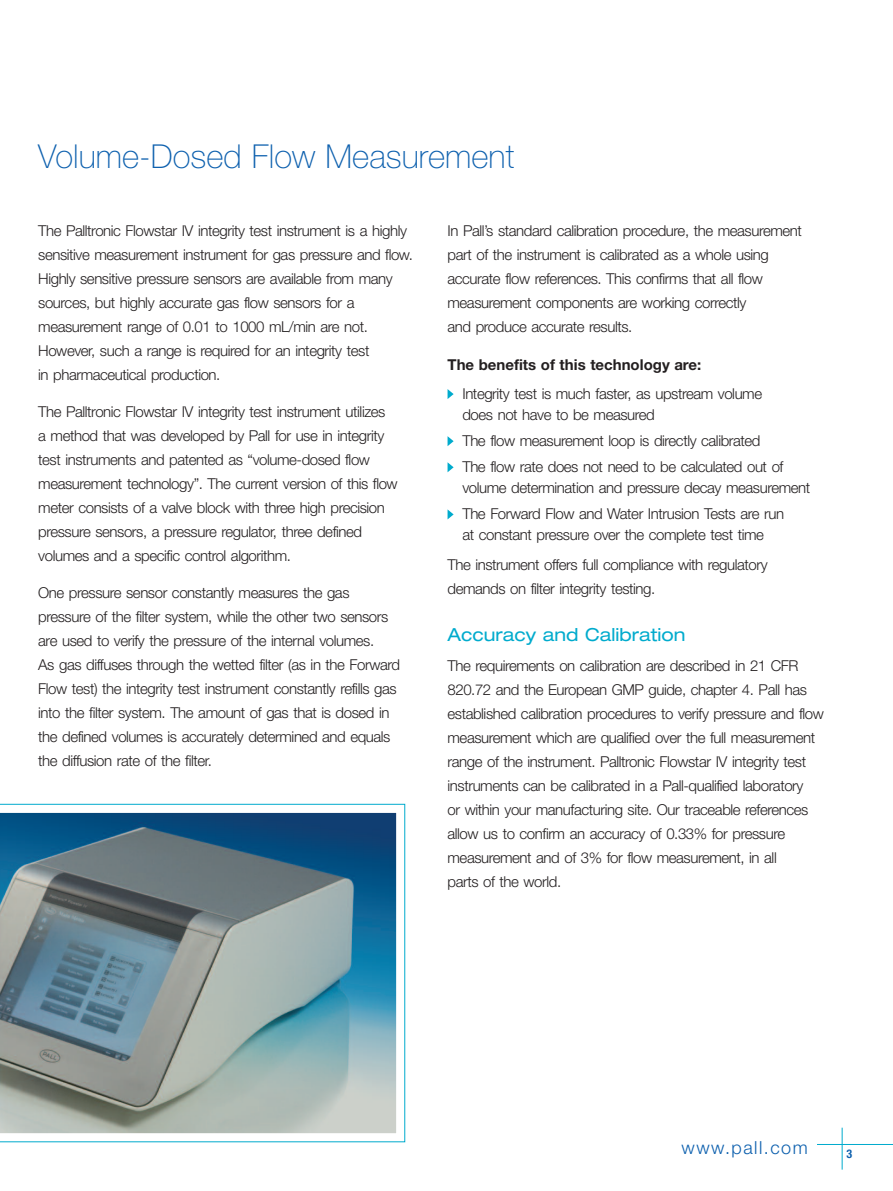
<style>
.page{position:relative;width:893px;height:1191px;background:#fff}
.page>*{position:absolute;margin:0;border:0;box-sizing:border-box;transform-origin:0 0}
.t1{font:100 33px "Helvetica Neue";color:#0d60ae}
.t2{font:expanded 18px "Helvetica Neue";color:#00abcd}
.t3{font:300 18px "Helvetica Neue";letter-spacing:.085em;color:#0d60ae}
.t4{font:300 15px/24px "Helvetica Neue";letter-spacing:-.03em;color:#231f20}
.t5{font:700 15px "Helvetica Neue";color:#231f20}
.t6{font:700 condensed 12px "Helvetica Neue";color:#0d60ae}
</style>
<div class="page">
<hr style="left:817px;top:1144px;width:76px;height:1px;background:#00abcd">
<hr style="left:842px;top:1127px;width:1px;height:42px;background:#00abcd">
<svg style="left:448px;top:389px;width:6px;height:10px"></svg>
<svg style="left:448px;top:436px;width:6px;height:10px"></svg>
<svg style="left:448px;top:462px;width:6px;height:10px"></svg>
<svg style="left:448px;top:510px;width:6px;height:9px"></svg>
<svg style="left:0;top:804px;width:405px;height:338px;background:#7a959f"></svg>
<h1 class="t1" style="left:38px;top:145px;width:477px">Volume-Dosed Flow Measurement</h1>
<p class="t4" style="left:38px;top:220px;width:376px">The Palltronic Flowstar IV integrity test instrument is a highly sensitive measurement instrument for gas pressure and flow.<br>Highly sensitive pressure sensors are available from many sources, but highly accurate gas flow sensors for a measurement range of 0.01 to 1000 mL/min are not.<br>However, such a range is required for an integrity test<br>in pharmaceutical production.</p>
<p class="t4" style="left:38px;top:401px;width:361px">The Palltronic Flowstar IV integrity test instrument utilizes<br>a method that was developed by Pall for use in integrity test instruments and patented as “volume-dosed flow measurement technology”. The current version of this flow meter consists of a valve block with three high precision pressure sensors, a pressure regulator, three defined volumes and a specific control algorithm.</p>
<p class="t4" style="left:38px;top:582px;width:363px">One pressure sensor constantly measures the gas pressure of the filter system, while the other two sensors are used to verify the pressure of the internal volumes.<br>As gas diffuses through the wetted filter (as in the Forward Flow test) the integrity test instrument constantly refills gas into the filter system. The amount of gas that is dosed in the defined volumes is accurately determined and equals the diffusion rate of the filter.</p>
<p class="t4" style="left:448px;top:220px;width:356px">In Pall’s standard calibration procedure, the measurement part of the instrument is calibrated as a whole using accurate flow references. This confirms that all flow measurement components are working correctly<br>and produce accurate results.</p>
<p class="t5" style="left:448px;top:360px;width:255px">The benefits of this technology are:</p>
<p class="t4" style="left:462px;top:384px;width:301px;line-height:21px">Integrity test is much faster, as upstream volume does not have to be measured</p>
<p class="t4" style="left:462px;top:429px;width:323px;line-height:26.1px">The flow measurement loop is directly calibrated<br>The flow rate does not need to be calculated out of</p>
<p class="t4" style="left:462px;top:476px;width:349px;line-height:26.1px">volume determination and pressure decay measurement<br>The Forward Flow and Water Intrusion Tests are run</p>
<p class="t4" style="left:448px;top:522px;width:322px;line-height:29.1px;text-align:right">at constant pressure over the complete test time<br>The instrument offers full compliance with regulatory</p>
<p class="t4" style="left:448px;top:577px;width:209px">demands on filter integrity testing.</p>
<p class="t2" style="left:448px;top:628px;width:239px">Accuracy and Calibration</p>
<p class="t4" style="left:448px;top:655px;width:378px">The requirements on calibration are described in 21 CFR 820.72 and the European GMP guide, chapter 4. Pall has established calibration procedures to verify pressure and flow measurement which are qualified over the full measurement range of the instrument. Palltronic Flowstar IV integrity test instruments can be calibrated in a Pall-qualified laboratory<br>or within your manufacturing site. Our traceable references allow us to confirm an accuracy of 0.33% for pressure measurement and of 3% for flow measurement, in all<br>parts of the world.</p>
<p class="t3" style="left:682px;top:1141px;width:128px">www.pall.com</p>
<p class="t6" style="left:846px;top:1149px;width:7px">3</p>
</div>
